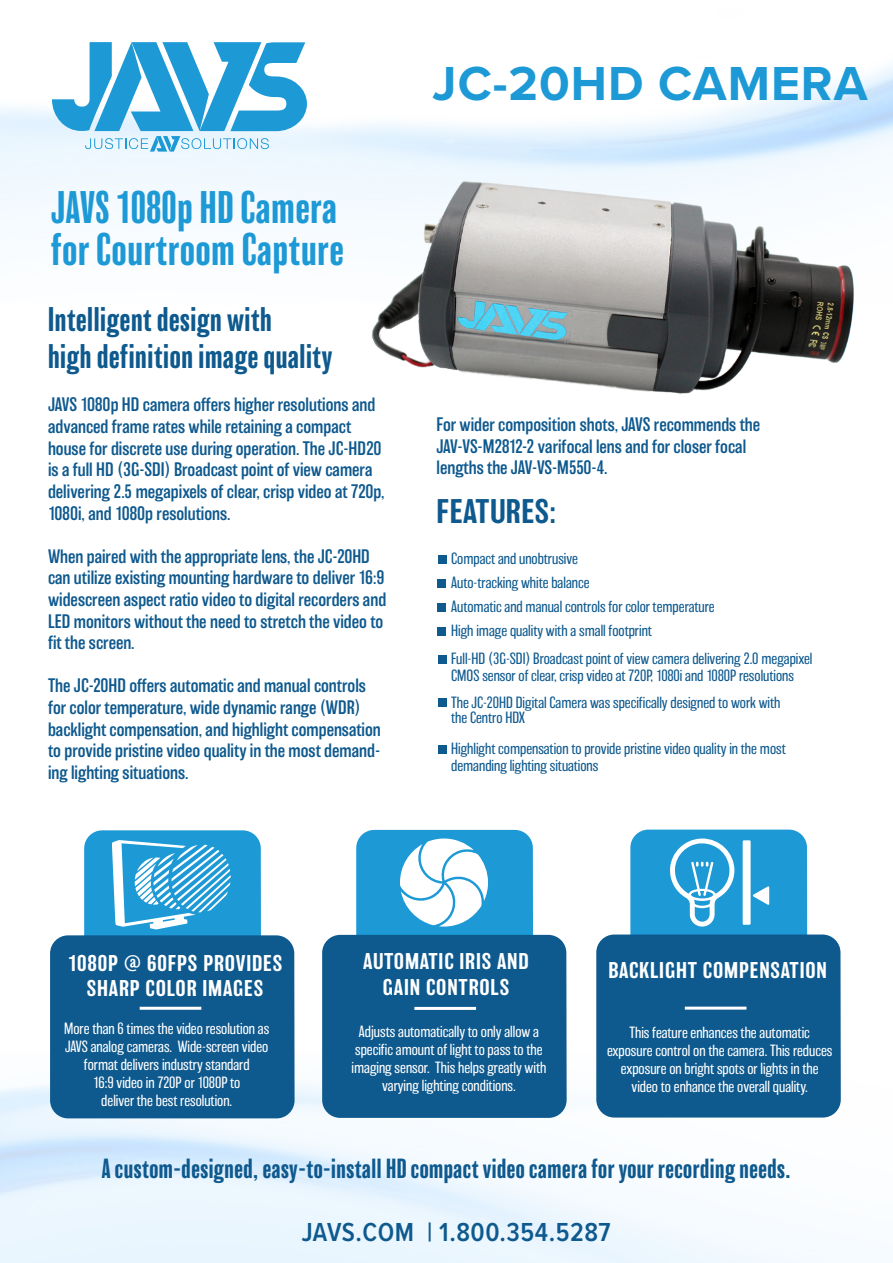
<style>
.page{position:relative;width:893px;height:1263px;background:#fff}
.page>*{position:absolute;margin:0;border:0;box-sizing:border-box;transform-origin:0 0}
.Text_Left_Justify{font:700 49.5px "Proxima Nova";letter-spacing:.02em;color:#1d99d6}
.Text_Left_Justify-2{font:condensed 42px/42px "Balboa";letter-spacing:.02em;color:#1d99d6}
.Text_Left_Justify-3{font:condensed 31.5px/37.5px "Balboa";letter-spacing:.02em;color:#0e598e}
.Text_Left_Justify-4{font:500 31.5px "Balboa";letter-spacing:.02em;color:#0e598e}
.Text_Left_Justify-5{font:600 27px "Proxima Nova Cond";letter-spacing:.02em;color:#0e598e}
.Text_Left_Justify-6{font:condensed 25.5px "Balboa";letter-spacing:.02em;color:#0e598e}
.Text__Center{font:500 21px/25.2px "Balboa";letter-spacing:.04em;color:#fff;text-align:center}
.t1{font:300 18px/21.6px "Balboa";color:#0e598e}
.Text__Center-2{font:200 15px/18px "Balboa";color:#fff;text-align:center}
.Text_Left_Justify-7{font:200 15px/16.5px "Balboa";color:#0e598e}
</style>
<div class="page">
<img style="left:0;top:1084px;width:841px;height:178px">
<svg style="left:52px;top:42px;width:255px;height:110px"></svg>
<div style="left:438px;top:579px;width:8px;height:8px;background:#0e598e"></div>
<div style="left:438px;top:627px;width:8px;height:8px;background:#0e598e"></div>
<div style="left:438px;top:655px;width:8px;height:8px;background:#0e598e"></div>
<div style="left:438px;top:698px;width:8px;height:8px;background:#0e598e"></div>
<div style="left:438px;top:745px;width:8px;height:8px;background:#0e598e"></div>
<div style="left:438px;top:555px;width:8px;height:8px;background:#0e598e"></div>
<div style="left:438px;top:603px;width:8px;height:8px;background:#0e598e"></div>
<div style="left:84px;top:830px;width:177px;height:142px;background:#1d99d6;border-radius:18px"></div>
<div style="left:50px;top:935px;width:245px;height:183px;background:#0e598e;border-radius:18px"></div>
<hr style="left:140px;top:1007px;width:61px;height:3px;background:#fff">
<div style="left:630px;top:830px;width:177px;height:141px;background:#1d99d6;border-radius:18px"></div>
<div style="left:596px;top:934px;width:245px;height:183px;background:#0e598e;border-radius:18px"></div>
<hr style="left:685px;top:1007px;width:61px;height:3px;background:#fff">
<div style="left:356px;top:830px;width:177px;height:142px;background:#1d99d6;border-radius:18px"></div>
<div style="left:322px;top:935px;width:245px;height:183px;background:#0e598e;border-radius:18px"></div>
<hr style="left:414px;top:1007px;width:62px;height:3px;background:#fff">
<svg style="left:400px;top:838px;width:88px;height:88px"></svg>
<svg style="left:112px;top:840px;width:119px;height:89px"></svg>
<div style="left:743px;top:840px;width:8px;height:85px;background:#fff"></div>
<svg style="left:753px;top:886px;width:16px;height:19px"></svg>
<svg style="left:670px;top:838px;width:64px;height:88px"></svg>
<img style="left:360px;top:147px;width:516px;height:247px">
<p class="Text_Left_Justify-2" style="left:51px;top:188px;width:294px">JAVS 1080p HD Camera for Courtroom Capture</p>
<p class="Text_Left_Justify-3" style="left:48px;top:301px;width:286px">Intelligent design with<br>high definition image quality</p>
<p class="t1" style="left:48px;top:394px;width:338px">JAVS 1080p HD camera offers higher resolutions and advanced frame rates while retaining a compact house for discrete use during operation. The JC-HD20 is a full HD (3G-SDI) Broadcast point of view camera delivering 2.5 megapixels of clear, crisp video at 720p, 1080i, and 1080p resolutions.</p>
<p class="t1" style="left:48px;top:545px;width:340px">When paired with the appropriate lens, the JC-20HD can utilize existing mounting hardware to deliver 16:9 widescreen aspect ratio video to digital recorders and LED monitors without the need to stretch the video to fit the screen.</p>
<p class="t1" style="left:48px;top:675px;width:334px">The JC-20HD offers automatic and manual controls for color temperature, wide dynamic range (WDR) backlight compensation, and highlight compensation to provide pristine video quality in the most demand&shy;ing lighting situations.</p>
<p class="Text_Left_Justify" style="left:433px;top:47px;width:436px">JC-20HD CAMERA</p>
<p class="t1" style="left:436px;top:414px;width:325px">For wider composition shots, JAVS recommends the</p>
<p class="t1" style="left:436px;top:436px;width:311px">JAV-VS-M2812-2 varifocal lens and for closer focal</p>
<p class="t1" style="left:436px;top:457px;width:173px">lengths the JAV-VS-M550-4.</p>
<p class="Text_Left_Justify-4" style="left:436px;top:494px;width:121px">FEATURES:</p>
<p class="Text_Left_Justify-7" style="left:451px;top:550px;width:128px">Compact and unobtrusive</p>
<p class="Text_Left_Justify-7" style="left:451px;top:574px;width:140px">Auto-tracking white balance</p>
<p class="Text_Left_Justify-7" style="left:451px;top:598px;width:265px">Automatic and manual controls for color temperature</p>
<p class="Text_Left_Justify-7" style="left:451px;top:622px;width:202px">High image quality with a small footprint</p>
<p class="Text_Left_Justify-7" style="left:451px;top:651px;width:363px">Full-HD (3G-SDI) Broadcast point of view camera delivering 2.0 megapixel<br>CMOS sensor of clear, crisp video at 720P, 1080i and 1080P resolutions</p>
<p class="Text_Left_Justify-7" style="left:451px;top:695px;width:331px;line-height:15px">The JC-20HD Digital Camera was specifically designed to work with the Centro HDX</p>
<p class="Text_Left_Justify-7" style="left:451px;top:741px;width:336px">Highlight compensation to provide pristine video quality in the most demanding lighting situations</p>
<p class="Text__Center" style="left:68px;top:950px;width:216px">1080P @ 60FPS PROVIDES<br>SHARP COLOR IMAGES</p>
<p class="Text__Center-2" style="left:64px;top:1019px;width:207px">More than 6 times the video resolution as JAVS analog cameras. Wide-screen video format delivers industry standard<br>16:9 video in 720P or 1080P to<br>deliver the best resolution.</p>
<p class="Text__Center" style="left:363px;top:949px;width:167px">AUTOMATIC IRIS AND<br>GAIN CONTROLS</p>
<p class="Text__Center-2" style="left:351px;top:1023px;width:196px">Adjusts automatically to only allow a specific amount of light to pass to the imaging sensor. This helps greatly with varying lighting conditions.</p>
<p class="Text__Center" style="left:608px;top:958px;width:220px">BACKLIGHT COMPENSATION</p>
<p class="Text__Center-2" style="left:607px;top:1024px;width:227px">This feature enhances the automatic exposure control on the camera. This reduces exposure on bright spots or lights in the video to enhance the overall quality.</p>
<p class="Text_Left_Justify-6" style="left:102px;top:1155px;width:690px">A custom-designed, easy-to-install HD compact video camera for your recording needs.</p>
<p class="Text_Left_Justify-5" style="left:302px;top:1212px;width:310px">JAVS.COM | 1.800.354.5287</p>
</div>
